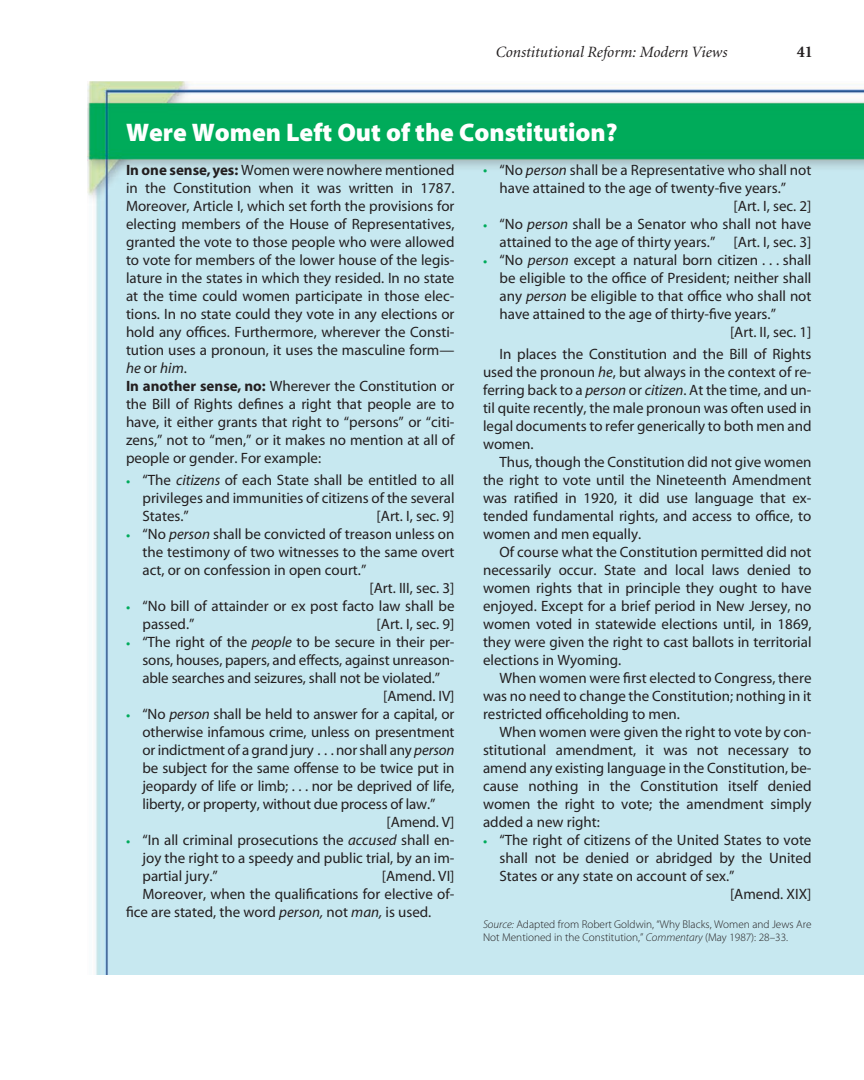
<style>
.page{position:relative;width:864px;height:1080px;background:#fff}
.page>*{position:absolute;margin:0;border:0;box-sizing:border-box;transform-origin:0 0}
.t1{font:25.5px "Myriad Blk";color:#fff}
.t2{font:700 16.5px "Minion";color:#231f20}
.t3{font:italic 15.75px "Minion";color:#231f20}
.t4{font:15px/18px "Myriad Reg";color:#231f20}
.t5{font:11.25px/13.5px "Myriad Lig";color:#231f20}
.s1{font-family:"Myriad";font-weight:700}
.s2{font-family:"Myriad";font-style:italic}
.s3{font-family:"Myriad";color:#00ab5b}
.s4{font-family:"Myriad Lig Itl"}
</style>
<div class="page">
<img style="left:88px;top:81px;width:776px;height:894px">
<p class="t3" style="left:496px;top:46px;width:233px">Constitutional Reform: Modern Views</p>
<p class="t2" style="left:797px;top:45px;width:18px">41</p>
<p class="t1" style="left:126px;top:122px;width:493px">Were Women Left Out of the Constitution?</p>
<p class="t4" style="left:126px;top:162px;width:330px"><span class="s1">In one sense, yes:</span> Women were nowhere mentioned in the Constitution when it was written in 1787.<br>Moreover, Article I, which set forth the provisions for electing members of the House of Representatives, granted the vote to those people who were allowed to vote for members of the lower house of the legis&shy;lature in the states in which they resided. In no state at the time could women participate in those elec&shy;tions. In no state could they vote in any elections or hold any offices. Furthermore, wherever the Consti&shy;tution uses a pronoun, it uses the masculine form— <span class="s2">he</span> or <span class="s2">him</span>.<br><span class="s1">In another sense, no:</span> Wherever the Constitution or the Bill of Rights defines a right that people are to have, it either grants that right to “persons” or “citi&shy;zens,” not to “men,” or it makes no mention at all of people or gender. For example:</p>
<p class="t4" style="left:142px;top:472px;width:314px;text-align:justify;text-indent:-16px"><span class="s3">•</span> “The <span class="s2">citizens</span> of each State shall be entitled to all privileges and immunities of citizens of the several States.”</p>
<p class="t4" style="left:483px;top:162px;width:330px"><span class="s3">•</span> “No <span class="s2">person</span> shall be a Representative who shall not</p>
<p class="t4" style="left:500px;top:180px;width:288px">have attained to the age of twenty-five years.”</p>
<p class="t4" style="left:734px;top:198px;width:79px">[Art. I, sec. 2]</p>
<p class="t4" style="left:483px;top:216px;width:330px;text-align:right"><span class="s3">•</span> “No <span class="s2">person</span> shall be a Senator who shall not have attained to the age of thirty years.” [Art. I, sec. 3]</p>
<p class="t4" style="left:483px;top:252px;width:330px"><span class="s3">•</span> “No <span class="s2">person</span> except a natural born citizen . . . shall</p>
<p class="t4" style="left:500px;top:270px;width:313px">be eligible to the office of President; neither shall</p>
<p class="t4" style="left:500px;top:288px;width:314px">any <span class="s2">person</span> be eligible to that office who shall not</p>
<p class="t4" style="left:500px;top:306px;width:278px">have attained to the age of thirty-five years.”</p>
<p class="t4" style="left:730px;top:324px;width:83px">[Art. II, sec. 1]</p>
<p class="t4" style="left:500px;top:346px;width:314px">In places the Constitution and the Bill of Rights</p>
<p class="t4" style="left:483px;top:364px;width:330px">used the pronoun <span class="s2">he</span>, but always in the context of re-</p>
<p class="t4" style="left:483px;top:382px;width:330px">ferring back to a <span class="s2">person</span> or <span class="s2">citizen</span>. At the time, and un-</p>
<p class="t4" style="left:483px;top:400px;width:330px">til quite recently, the male pronoun was often used in</p>
<p class="t4" style="left:483px;top:418px;width:330px">legal documents to refer generically to both men and</p>
<p class="t4" style="left:483px;top:436px;width:52px">women.</p>
<p class="t4" style="left:500px;top:454px;width:313px">Thus, though the Constitution did not give women</p>
<p class="t4" style="left:483px;top:472px;width:330px">the right to vote until the Nineteenth Amendment</p>
<p class="t4" style="left:483px;top:490px;width:330px">was ratified in 1920, it did use language that ex-</p>
<p class="t4" style="left:483px;top:508px;width:330px">tended fundamental rights, and access to office, to</p>
<p class="t4" style="left:483px;top:526px;width:160px">women and men equally.</p>
<p class="t4" style="left:500px;top:544px;width:313px">Of course what the Constitution permitted did not</p>
<p class="t4" style="left:483px;top:562px;width:330px">necessarily occur. State and local laws denied to</p>
<p class="t4" style="left:483px;top:580px;width:330px">women rights that in principle they ought to have</p>
<p class="t4" style="left:483px;top:598px;width:330px">enjoyed. Except for a brief period in New Jersey, no</p>
<p class="t4" style="left:483px;top:616px;width:330px">women voted in statewide elections until, in 1869,</p>
<p class="t4" style="left:483px;top:634px;width:330px">they were given the right to cast ballots in territorial</p>
<p class="t4" style="left:483px;top:652px;width:140px">elections in Wyoming.</p>
<p class="t4" style="left:500px;top:670px;width:314px">When women were first elected to Congress, there</p>
<p class="t4" style="left:483px;top:688px;width:330px">was no need to change the Constitution; nothing in it</p>
<p class="t4" style="left:483px;top:706px;width:198px">restricted officeholding to men.</p>
<p class="t4" style="left:500px;top:724px;width:314px">When women were given the right to vote by con-</p>
<p class="t4" style="left:483px;top:742px;width:330px">stitutional amendment, it was not necessary to</p>
<p class="t4" style="left:483px;top:760px;width:330px">amend any existing language in the Constitution, be-</p>
<p class="t4" style="left:483px;top:778px;width:330px">cause nothing in the Constitution itself denied</p>
<p class="t4" style="left:483px;top:796px;width:330px">women the right to vote; the amendment simply</p>
<p class="t4" style="left:483px;top:814px;width:118px">added a new right:</p>
<p class="t4" style="left:483px;top:832px;width:330px"><span class="s3">•</span> “The right of citizens of the United States to vote</p>
<p class="t4" style="left:500px;top:850px;width:313px">shall not be denied or abridged by the United</p>
<p class="t4" style="left:500px;top:868px;width:237px">States or any state on account of sex.”</p>
<p class="t4" style="left:730px;top:886px;width:83px">[Amend. XIX]</p>
<p class="t5" style="left:483px;top:918px;width:330px"><span class="s4">Source:</span> Adapted from Robert Goldwin, “Why Blacks, Women and Jews Are<br>Not Mentioned in the Constitution,” <span class="s4">Commentary</span> (May 1987): 28–33.</p>
<p class="t4" style="left:377px;top:508px;width:79px">[Art. I, sec. 9]</p>
<p class="t4" style="left:126px;top:526px;width:330px"><span class="s3">•</span> “No <span class="s2">person</span> shall be convicted of treason unless on</p>
<p class="t4" style="left:142px;top:544px;width:313px">the testimony of two witnesses to the same overt</p>
<p class="t4" style="left:142px;top:562px;width:225px">act, or on confession in open court.”</p>
<p class="t4" style="left:369px;top:580px;width:87px">[Art. III, sec. 3]</p>
<p class="t4" style="left:142px;top:598px;width:314px;text-indent:-16px"><span class="s3">•</span> “No bill of attainder or ex post facto law shall be passed.”</p>
<p class="t4" style="left:377px;top:616px;width:79px">[Art. I, sec. 9]</p>
<p class="t4" style="left:126px;top:634px;width:330px"><span class="s3">•</span> “The right of the <span class="s2">people</span> to be secure in their per-</p>
<p class="t4" style="left:142px;top:652px;width:313px">sons, houses, papers, and effects, against unreason-</p>
<p class="t4" style="left:142px;top:670px;width:299px">able searches and seizures, shall not be violated.”</p>
<p class="t4" style="left:383px;top:688px;width:73px">[Amend. IV]</p>
<p class="t4" style="left:126px;top:706px;width:330px"><span class="s3">•</span> “No <span class="s2">person</span> shall be held to answer for a capital, or</p>
<p class="t4" style="left:142px;top:724px;width:313px">otherwise infamous crime, unless on presentment</p>
<p class="t4" style="left:142px;top:742px;width:313px">or indictment of a grand jury . . . nor shall any <span class="s2">person</span></p>
<p class="t4" style="left:142px;top:760px;width:314px">be subject for the same offense to be twice put in</p>
<p class="t4" style="left:142px;top:778px;width:314px">jeopardy of life or limb; . . . nor be deprived of life,</p>
<p class="t4" style="left:142px;top:796px;width:294px">liberty, or property, without due process of law.”</p>
<p class="t4" style="left:387px;top:814px;width:69px">[Amend. V]</p>
<p class="t4" style="left:142px;top:832px;width:314px;text-align:justify;text-indent:-16px"><span class="s3">•</span> “In all criminal prosecutions the <span class="s2">accused</span> shall en&shy;joy the right to a speedy and public trial, by an im&shy;partial jury.”</p>
<p class="t4" style="left:382px;top:868px;width:74px">[Amend. VI]</p>
<p class="t4" style="left:142px;top:886px;width:313px">Moreover, when the qualifications for elective of-</p>
<p class="t4" style="left:126px;top:904px;width:307px">fice are stated, the word <span class="s2">person,</span> not <span class="s2">man,</span> is used.</p>
</div>
